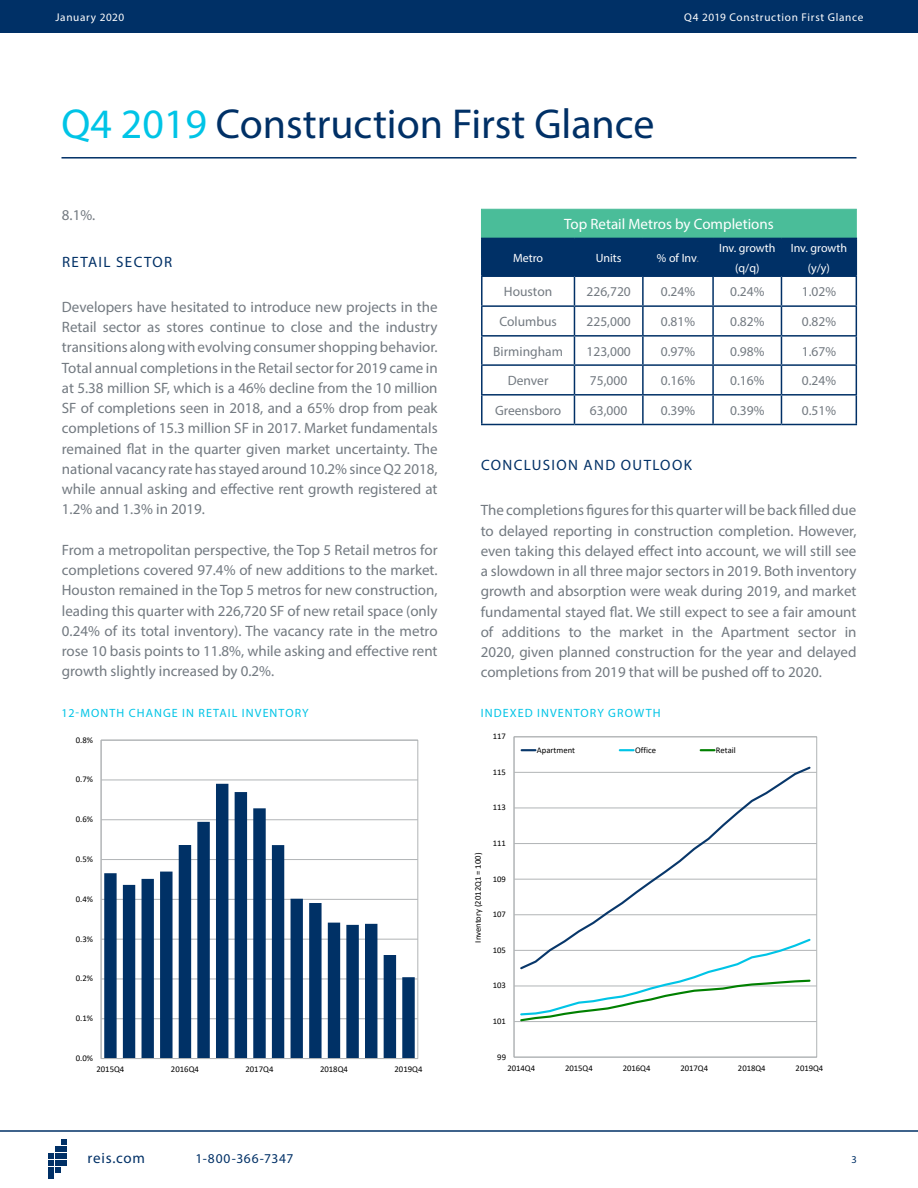
<style>
.page{position:relative;width:918px;height:1188px;background:#fff}
.page>*{position:absolute;margin:0;border:0;box-sizing:border-box;transform-origin:0 0}
.t1{font:42px "Myriad Pro";color:#003066}
.t2{font:15px/20.2px "Myriad Pro";color:#737a81;text-align:justify}
.t3{font:15px "Myriad Pro";letter-spacing:.09em;color:#003066}
.t4{font:15px "Myriad Pro";color:#fff}
.t5{font:13.5px "Myriad Pro";color:#737a81}
.t6{font:13.5px "Myriad Pro";letter-spacing:.06em;color:#003066}
.t7{font:12px "Myriad Pro";letter-spacing:.09em;color:#00c4e6}
.t8{font:12px/20.2px "Myriad Pro";color:#fff;text-align:center}
.t9{font:11.25px "Myriad Pro";letter-spacing:.06em;color:#fff}
.t10{font:10.5px "Myriad Pro";color:#003066}
.t11{font:8.7px "Calibri";letter-spacing:.005em;color:#000}
.s1{color:#00c4e6}
.s2{color:#737a81}
</style>
<div class="page">
<div style="left:0;top:0;width:918px;height:33px;background:#003066"></div>
<svg style="left:48px;top:1140px;width:19px;height:39px"></svg>
<hr style="left:0;top:1130px;width:918px;height:2px;background:#003066">
<hr style="left:62px;top:157px;width:794px;height:2px;background:#003066">
<hr style="left:101px;top:1018px;width:317px;height:1px;background:#b1b4b6">
<hr style="left:101px;top:979px;width:317px;height:1px;background:#b1b4b6">
<hr style="left:101px;top:939px;width:317px;height:1px;background:#b1b4b6">
<hr style="left:101px;top:899px;width:317px;height:1px;background:#b1b4b6">
<hr style="left:101px;top:859px;width:317px;height:1px;background:#b1b4b6">
<hr style="left:101px;top:819px;width:317px;height:1px;background:#b1b4b6">
<hr style="left:101px;top:780px;width:317px;height:1px;background:#b1b4b6">
<svg style="left:104px;top:784px;width:311px;height:274px"></svg>
<hr style="left:101px;top:740px;width:1px;height:319px;background:#b1b4b6">
<hr style="left:101px;top:1058px;width:317px;height:1px;background:#b1b4b6">
<hr style="left:514px;top:1021px;width:303px;height:1px;background:#b1b4b6">
<hr style="left:514px;top:986px;width:303px;height:1px;background:#b1b4b6">
<hr style="left:514px;top:950px;width:303px;height:1px;background:#b1b4b6">
<hr style="left:514px;top:914px;width:303px;height:1px;background:#b1b4b6">
<hr style="left:514px;top:879px;width:303px;height:1px;background:#b1b4b6">
<hr style="left:514px;top:843px;width:303px;height:1px;background:#b1b4b6">
<hr style="left:514px;top:808px;width:303px;height:1px;background:#b1b4b6">
<hr style="left:514px;top:772px;width:303px;height:1px;background:#b1b4b6">
<div style="left:514px;top:737px;width:303px;height:320px;border:1px solid #b1b4b6"></div>
<hr style="left:514px;top:737px;width:1px;height:320px;background:#b1b4b6">
<hr style="left:514px;top:1057px;width:303px;height:1px;background:#b1b4b6">
<svg style="left:518px;top:766px;width:294px;height:184px"></svg>
<svg style="left:519px;top:937px;width:293px;height:85px"></svg>
<svg style="left:522px;top:749px;width:13px;height:2px"></svg>
<svg style="left:620px;top:749px;width:14px;height:2px"></svg>
<svg style="left:701px;top:749px;width:14px;height:2px"></svg>
<div style="left:481px;top:209px;width:376px;height:49px;background:#4abd99"></div>
<hr style="left:481px;top:238px;width:93px;height:1px;background:#003066">
<hr style="left:481px;top:239px;width:2px;height:36px;background:#003066">
<hr style="left:481px;top:275px;width:93px;height:2px;background:#003066">
<hr style="left:481px;top:277px;width:2px;height:28px;background:#003066">
<hr style="left:481px;top:305px;width:93px;height:2px;background:#003066">
<hr style="left:481px;top:307px;width:2px;height:28px;background:#003066">
<hr style="left:481px;top:335px;width:93px;height:2px;background:#003066">
<hr style="left:481px;top:337px;width:2px;height:27px;background:#003066">
<hr style="left:481px;top:364px;width:93px;height:2px;background:#003066">
<hr style="left:481px;top:366px;width:2px;height:28px;background:#003066">
<hr style="left:481px;top:394px;width:93px;height:2px;background:#003066">
<hr style="left:481px;top:396px;width:2px;height:28px;background:#003066">
<svg style="left:482px;top:238px;width:375px;height:186px"></svg>
<hr style="left:481px;top:424px;width:93px;height:1px;background:#003066">
<hr style="left:574px;top:424px;width:69px;height:1px;background:#003066">
<hr style="left:643px;top:424px;width:70px;height:1px;background:#003066">
<hr style="left:713px;top:424px;width:68px;height:1px;background:#003066">
<hr style="left:781px;top:424px;width:76px;height:1px;background:#003066">
<p class="t9" style="left:56px;top:10px;width:70px">January 2020</p>
<p class="t9" style="left:684px;top:10px;width:181px">Q4 2019 Construction First Glance</p>
<h1 class="t1" style="left:62px;top:98px;width:595px"><span class="s1">Q4 2019</span> Construction First Glance</h1>
<p class="t2" style="left:62px;top:205px;width:35px">8.1%.</p>
<p class="t3" style="left:62px;top:253px;width:112px">RETAIL SECTOR</p>
<p class="t2" style="left:62px;top:296px;width:377px">Developers have hesitated to introduce new projects in the Retail sector as stores continue to close and the industry transitions along with evolving consumer shopping behavior.<br>Total annual completions in the Retail sector for 2019 came in at 5.38 million SF, which is a 46% decline from the 10 million SF of completions seen in 2018, and a 65% drop from peak completions of 15.3 million SF in 2017. Market fundamentals remained flat in the quarter given market uncertainty. The national vacancy rate has stayed around 10.2% since Q2 2018, while annual asking and effective rent growth registered at 1.2% and 1.3% in 2019.</p>
<p class="t2" style="left:62px;top:539px;width:377px">From a metropolitan perspective, the Top 5 Retail metros for completions covered 97.4% of new additions to the market.<br>Houston remained in the Top 5 metros for new construction, leading this quarter with 226,720 SF of new retail space (only 0.24% of its total inventory). The vacancy rate in the metro rose 10 basis points to 11.8%, while asking and effective rent growth slightly increased by 0.2%.</p>
<p class="t7" style="left:62px;top:706px;width:249px">12-MONTH CHANGE IN RETAIL INVENTORY</p>
<p class="t11" style="left:76px;top:734px;width:19px">0.8%</p>
<p class="t11" style="left:76px;top:774px;width:19px">0.7%</p>
<p class="t11" style="left:76px;top:813px;width:19px">0.6%</p>
<p class="t11" style="left:76px;top:853px;width:19px">0.5%</p>
<p class="t11" style="left:76px;top:893px;width:19px">0.4%</p>
<p class="t11" style="left:76px;top:933px;width:19px">0.3%</p>
<p class="t11" style="left:76px;top:973px;width:19px">0.2%</p>
<p class="t11" style="left:76px;top:1012px;width:19px">0.1%</p>
<p class="t11" style="left:76px;top:1052px;width:19px">0.0%</p>
<p class="t11" style="left:96px;top:1063px;width:29px">2015Q4</p>
<p class="t11" style="left:171px;top:1063px;width:29px">2016Q4</p>
<p class="t11" style="left:246px;top:1063px;width:29px">2017Q4</p>
<p class="t11" style="left:320px;top:1063px;width:29px">2018Q4</p>
<p class="t11" style="left:395px;top:1063px;width:29px">2019Q4</p>
<p class="t4" style="left:564px;top:215px;width:211px">Top Retail Metros by Completions</p>
<p class="t8" style="left:513px;top:247px;width:32px">Metro</p>
<p class="t8" style="left:596px;top:247px;width:27px">Units</p>
<p class="t8" style="left:657px;top:247px;width:43px">% of Inv<span class="s2">.</span></p>
<p class="t8" style="left:719px;top:237px;width:58px">Inv. growth (q/q)</p>
<p class="t8" style="left:791px;top:237px;width:58px">Inv. growth (y/y)</p>
<p class="t5" style="left:504px;top:283px;width:50px">Houston</p>
<p class="t5" style="left:587px;top:283px;width:46px">226,720</p>
<p class="t5" style="left:661px;top:283px;width:36px">0.24%</p>
<p class="t5" style="left:730px;top:283px;width:36px">0.24%</p>
<p class="t5" style="left:802px;top:283px;width:36px">1.02%</p>
<p class="t5" style="left:499px;top:313px;width:59px">Columbus</p>
<p class="t5" style="left:587px;top:313px;width:46px">225,000</p>
<p class="t5" style="left:661px;top:313px;width:36px">0.81%</p>
<p class="t5" style="left:730px;top:313px;width:36px">0.82%</p>
<p class="t5" style="left:802px;top:313px;width:36px">0.82%</p>
<p class="t5" style="left:493px;top:343px;width:71px">Birmingham</p>
<p class="t5" style="left:587px;top:343px;width:46px">123,000</p>
<p class="t5" style="left:661px;top:343px;width:36px">0.97%</p>
<p class="t5" style="left:730px;top:343px;width:36px">0.98%</p>
<p class="t5" style="left:802px;top:343px;width:36px">1.67%</p>
<p class="t5" style="left:508px;top:372px;width:42px">Denver</p>
<p class="t5" style="left:590px;top:372px;width:39px">75,000</p>
<p class="t5" style="left:661px;top:372px;width:36px">0.16%</p>
<p class="t5" style="left:730px;top:372px;width:36px">0.16%</p>
<p class="t5" style="left:802px;top:372px;width:36px">0.24%</p>
<p class="t5" style="left:495px;top:402px;width:68px">Greensboro</p>
<p class="t5" style="left:590px;top:402px;width:39px">63,000</p>
<p class="t5" style="left:661px;top:402px;width:36px">0.39%</p>
<p class="t5" style="left:730px;top:402px;width:36px">0.39%</p>
<p class="t5" style="left:802px;top:402px;width:36px">0.51%</p>
<p class="t3" style="left:481px;top:456px;width:212px">CONCLUSION AND OUTLOOK</p>
<p class="t2" style="left:481px;top:500px;width:377px">The completions figures for this quarter will be back filled due to delayed reporting in construction completion. However, even taking this delayed effect into account, we will still see a slowdown in all three major sectors in 2019. Both inventory growth and absorption were weak during 2019, and market fundamental stayed flat. We still expect to see a fair amount of additions to the market in the Apartment sector in 2020, given planned construction for the year and delayed completions from 2019 that will be pushed off to 2020.</p>
<p class="t7" style="left:481px;top:706px;width:181px">INDEXED INVENTORY GROWTH</p>
<p class="t11" style="left:493px;top:730px;width:15px">117</p>
<p class="t11" style="left:493px;top:766px;width:15px">115</p>
<p class="t11" style="left:493px;top:802px;width:15px">113</p>
<p class="t11" style="left:537px;top:744px;width:40px">Apartment</p>
<p class="t11" style="left:635px;top:744px;width:22px">Office</p>
<p class="t11" style="left:716px;top:744px;width:21px">Retail</p>
<p class="t11" style="left:472px;top:943px;width:91px;rotate:-90deg">Inventory (2012Q1 = 100)</p>
<p class="t11" style="left:493px;top:837px;width:15px">111</p>
<p class="t11" style="left:493px;top:873px;width:15px">109</p>
<p class="t11" style="left:493px;top:908px;width:15px">107</p>
<p class="t11" style="left:493px;top:944px;width:15px">105</p>
<p class="t11" style="left:493px;top:979px;width:15px">103</p>
<p class="t11" style="left:493px;top:1015px;width:15px">101</p>
<p class="t11" style="left:497px;top:1051px;width:10px">99</p>
<p class="t11" style="left:507px;top:1062px;width:29px">2014Q4</p>
<p class="t11" style="left:565px;top:1062px;width:29px">2015Q4</p>
<p class="t11" style="left:623px;top:1062px;width:29px">2016Q4</p>
<p class="t11" style="left:680px;top:1062px;width:29px">2017Q4</p>
<p class="t11" style="left:738px;top:1062px;width:29px">2018Q4</p>
<p class="t11" style="left:796px;top:1062px;width:29px">2019Q4</p>
<p class="t3" style="left:88px;top:1149px;width:59px">reis.com</p>
<p class="t6" style="left:196px;top:1150px;width:99px">1-800-366-7347</p>
<p class="t10" style="left:851px;top:1153px;width:7px">3</p>
</div>
